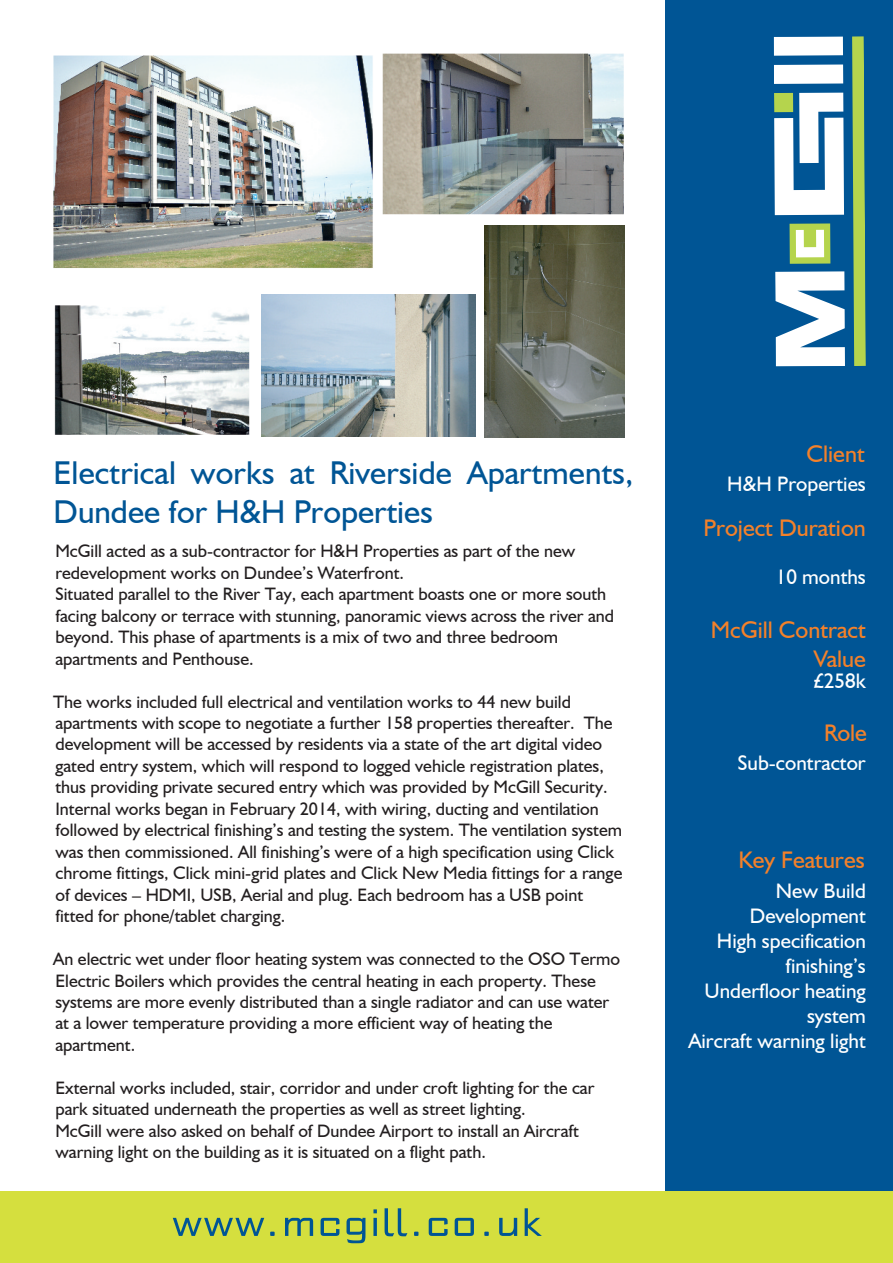
<style>
.page{position:relative;width:893px;height:1263px;background:#fff}
.page>*{position:absolute;margin:0;border:0;box-sizing:border-box;transform-origin:0 0}
.t1{font:33px/39.3px "Humanist 521 BT";letter-spacing:.005em;color:#005595}
.t2{font:24px/28.7px "Humanist 521 BT";color:#f4812a;text-align:right}
.t3{font:21px/25px "Humanist 521 BT";color:#fff;text-align:right}
.t4{font:18px/21.5px "Humanist 521 BT";color:#231f20}
</style>
<div class="page">
<div style="left:665px;top:0;width:228px;height:1211px;background:#005595"></div>
<div style="left:0;top:1191px;width:893px;height:72px;background:#d5df3e"></div>
<svg style="left:173px;top:1218px;width:91px;height:18px"></svg>
<svg style="left:270px;top:1231px;width:5px;height:5px"></svg>
<svg style="left:285px;top:1218px;width:28px;height:18px"></svg>
<svg style="left:321px;top:1218px;width:18px;height:18px"></svg>
<svg style="left:346px;top:1218px;width:19px;height:25px"></svg>
<svg style="left:373px;top:1218px;width:4px;height:18px"></svg>
<svg style="left:373px;top:1209px;width:4px;height:4px"></svg>
<svg style="left:385px;top:1208px;width:22px;height:28px"></svg>
<svg style="left:414px;top:1231px;width:4px;height:5px"></svg>
<svg style="left:429px;top:1218px;width:19px;height:18px"></svg>
<svg style="left:455px;top:1218px;width:19px;height:18px"></svg>
<svg style="left:484px;top:1231px;width:5px;height:5px"></svg>
<svg style="left:499px;top:1218px;width:18px;height:18px"></svg>
<svg style="left:525px;top:1208px;width:17px;height:28px"></svg>
<svg style="left:852px;top:36px;width:14px;height:330px"></svg>
<div style="left:789px;top:223px;width:41px;height:41px;background:#b5d44d"></div>
<div style="left:774px;top:65px;width:69px;height:19px;background:#fff"></div>
<div style="left:774px;top:36px;width:69px;height:20px;background:#fff"></div>
<svg style="left:775px;top:271px;width:70px;height:95px"></svg>
<svg style="left:796px;top:230px;width:28px;height:27px"></svg>
<svg style="left:774px;top:93px;width:70px;height:122px"></svg>
<img style="left:53px;top:53px;width:571px;height:381px">
<img style="left:484px;top:226px;width:141px;height:211px">
<img style="left:262px;top:294px;width:213px;height:142px">
<h1 class="t1" style="left:54px;top:456px;width:581px">Electrical works at Riverside Apartments,<br>Dundee for H&amp;H Properties</h1>
<p class="t4" style="left:55px;top:542px;width:560px">McGill acted as a sub-contractor for H&amp;H Properties as part of the new redevelopment works on Dundee’s Waterfront.<br>Situated parallel to the River Tay, each apartment boasts one or more south facing balcony or terrace with stunning, panoramic views across the river and beyond. This phase of apartments is a mix of two and three bedroom apartments and Penthouse.</p>
<p class="t4" style="left:53px;top:692px;width:571px">The works included full electrical and ventilation works to 44 new build apartments with scope to negotiate a further 158 properties thereafter. The development will be accessed by residents via a state of the art digital video gated entry system, which will respond to logged vehicle registration plates, thus providing private secured entry which was provided by McGill Security.<br>Internal works began in February 2014, with wiring, ducting and ventilation followed by electrical finishing’s and testing the system. The ventilation system was then commissioned. All finishing’s were of a high specification using Click chrome fittings, Click mini-grid plates and Click New Media fittings for a range of devices – HDMI, USB, Aerial and plug. Each bedroom has a USB point fitted for phone/tablet charging.</p>
<p class="t4" style="left:53px;top:950px;width:568px">An electric wet under floor heating system was connected to the OSO Termo Electric Boilers which provides the central heating in each property. These systems are more evenly distributed than a single radiator and can use water at a lower temperature providing a more efficient way of heating the apartment.</p>
<p class="t4" style="left:55px;top:1078px;width:541px">External works included, stair, corridor and under croft lighting for the car park situated underneath the properties as well as street lighting.<br>McGill were also asked on behalf of Dundee Airport to install an Aircraft warning light on the building as it is situated on a flight path.</p>
<h2 class="t2" style="left:806px;top:441px;width:60px">Client</h2>
<p class="t3" style="left:727px;top:473px;width:140px">H&amp;H Properties</p>
<h2 class="t2" style="left:703px;top:515px;width:164px">Project Duration</h2>
<p class="t3" style="left:776px;top:566px;width:92px">10 months</p>
<h2 class="t2" style="left:711px;top:618px;width:157px">McGill Contract<br>Value</h2>
<p class="t3" style="left:813px;top:670px;width:54px">£258k</p>
<h2 class="t2" style="left:824px;top:720px;width:44px">Role</h2>
<p class="t3" style="left:738px;top:752px;width:129px">Sub-contractor</p>
<h2 class="t2" style="left:738px;top:847px;width:128px">Key Features</h2>
<p class="t3" style="left:688px;top:879px;width:179px">New Build<br>Development<br>High specification finishing’s<br>Underfloor heating system<br>Aircraft warning light</p>
</div>
